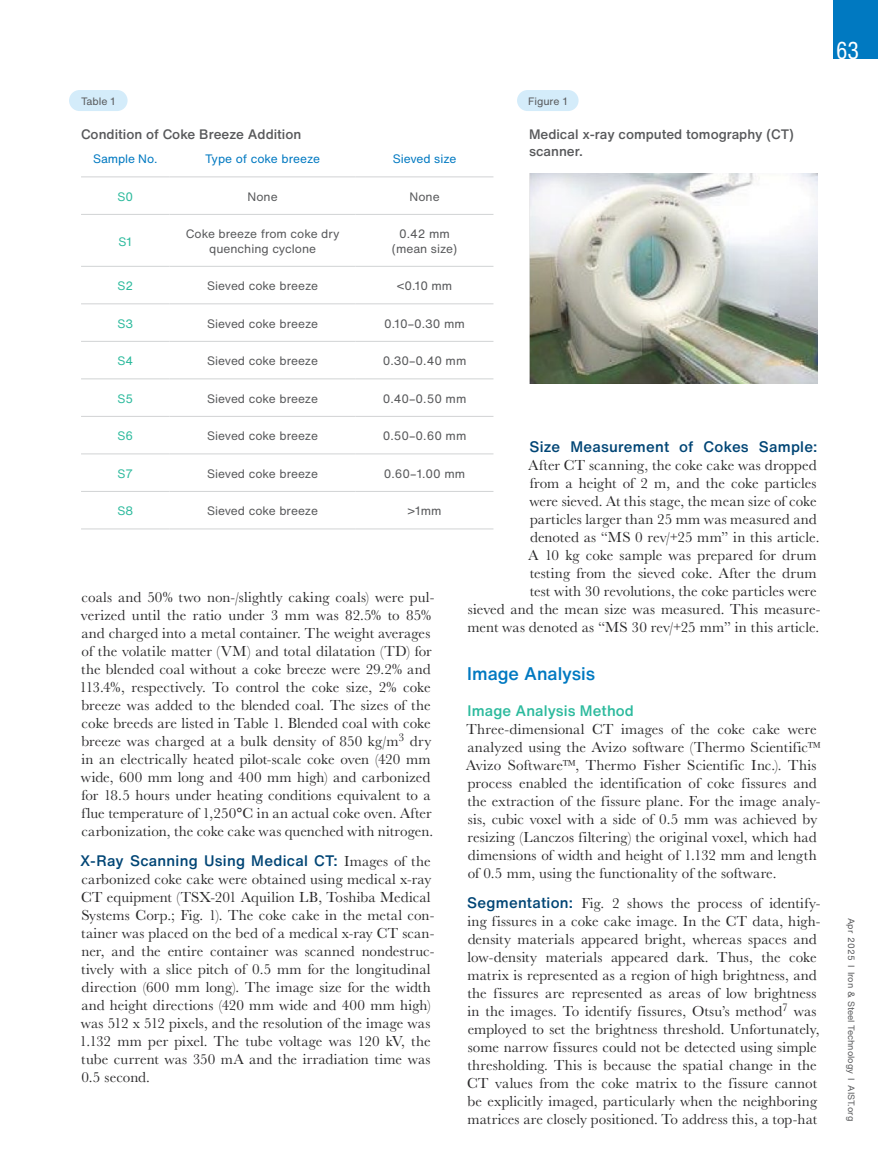
<style>
.page{position:relative;width:878px;height:1175px;background:#fff}
.page>*{position:absolute;margin:0;border:0;box-sizing:border-box;transform-origin:0 0}
.t1{font:24px "Helvetica Now Text Cn";color:#fff}
.t2{font:500 18px "Helvetica Now Text";letter-spacing:-.005em;color:#0079c1}
.t3{font:15px/18px "Baskerville URW";letter-spacing:.005em;color:#292829}
.t4{font:500 15px "Helvetica Now Text";letter-spacing:.015em;color:#004575}
.t5{font:500 15px "Helvetica Now Text";letter-spacing:.005em;color:#2cba9d}
.t6{font:500 13.5px/16.2px "Helvetica Now Text";color:#58595b}
.t7{font:12px/14.4px "Helvetica Now Text";color:#58595b;text-align:center}
.t8{font:12px "Helvetica Now Text";color:#0079c1}
.t9{font:12px "Helvetica Now Text";color:#2cba9d}
.t10{font:10.5px "Helvetica Now Text";color:#58595b}
.t11{font:9px "Helvetica Now Text";color:#58595b}
.s1{font-family:"Helvetica Now Text";font-weight:500;color:#004575}
.s2{font-family:"Baskerville URW";font-weight:400;color:#292829}
</style>
<div class="page">
<div style="left:832px;top:0;width:46px;height:58px;background:#0079c1"></div>
<hr style="left:81px;top:214px;width:89px;height:1px;background:#d1d3d4">
<hr style="left:170px;top:214px;width:186px;height:1px;background:#d1d3d4">
<hr style="left:356px;top:214px;width:137px;height:1px;background:#d1d3d4">
<hr style="left:81px;top:266px;width:89px;height:1px;background:#d1d3d4">
<hr style="left:170px;top:266px;width:186px;height:1px;background:#d1d3d4">
<hr style="left:356px;top:266px;width:137px;height:1px;background:#d1d3d4">
<hr style="left:81px;top:303px;width:89px;height:1px;background:#d1d3d4">
<hr style="left:170px;top:303px;width:186px;height:1px;background:#d1d3d4">
<hr style="left:356px;top:303px;width:137px;height:1px;background:#d1d3d4">
<hr style="left:81px;top:341px;width:89px;height:1px;background:#d1d3d4">
<hr style="left:170px;top:341px;width:186px;height:1px;background:#d1d3d4">
<hr style="left:356px;top:341px;width:137px;height:1px;background:#d1d3d4">
<hr style="left:81px;top:378px;width:89px;height:1px;background:#d1d3d4">
<hr style="left:170px;top:378px;width:186px;height:1px;background:#d1d3d4">
<hr style="left:356px;top:378px;width:137px;height:1px;background:#d1d3d4">
<hr style="left:81px;top:416px;width:89px;height:1px;background:#d1d3d4">
<hr style="left:170px;top:416px;width:186px;height:1px;background:#d1d3d4">
<hr style="left:356px;top:416px;width:137px;height:1px;background:#d1d3d4">
<hr style="left:81px;top:453px;width:89px;height:1px;background:#d1d3d4">
<hr style="left:170px;top:453px;width:186px;height:1px;background:#d1d3d4">
<hr style="left:356px;top:453px;width:137px;height:1px;background:#d1d3d4">
<hr style="left:81px;top:491px;width:89px;height:1px;background:#d1d3d4">
<hr style="left:170px;top:491px;width:186px;height:1px;background:#d1d3d4">
<hr style="left:356px;top:491px;width:137px;height:1px;background:#d1d3d4">
<hr style="left:81px;top:528px;width:89px;height:1px;background:#d1d3d4">
<hr style="left:170px;top:528px;width:186px;height:1px;background:#d1d3d4">
<hr style="left:356px;top:528px;width:137px;height:1px;background:#d1d3d4">
<hr style="left:81px;top:176px;width:89px;height:1px;background:#d1d3d4">
<hr style="left:170px;top:176px;width:186px;height:1px;background:#d1d3d4">
<hr style="left:356px;top:176px;width:137px;height:1px;background:#d1d3d4">
<div style="left:69px;top:90px;width:59px;height:21px;background:#d4ecfa;border-radius:10px"></div>
<img style="left:529px;top:173px;width:288px;height:210px">
<div style="left:517px;top:90px;width:61px;height:21px;background:#d4ecfa;border-radius:10px"></div>
<p class="t10" style="left:81px;top:93px;width:35px">Table 1</p>
<p class="t10" style="left:528px;top:93px;width:41px">Figure 1</p>
<p class="t6" style="left:529px;top:126px;width:266px">Medical x-ray computed tomography (CT) scanner.</p>
<p class="t6" style="left:81px;top:126px;width:222px">Condition of Coke Breeze Addition</p>
<p class="t8" style="left:93px;top:150px;width:66px">Sample No.</p>
<p class="t8" style="left:205px;top:150px;width:116px">Type of coke breeze</p>
<p class="t8" style="left:392px;top:150px;width:65px">Sieved size</p>
<p class="t9" style="left:117px;top:188px;width:17px">S0</p>
<p class="t7" style="left:247px;top:189px;width:32px">None</p>
<p class="t7" style="left:409px;top:189px;width:32px">None</p>
<p class="t9" style="left:119px;top:232px;width:15px">S1</p>
<p class="t7" style="left:186px;top:227px;width:155px">Coke breeze from coke dry quenching cyclone</p>
<p class="t7" style="left:392px;top:227px;width:67px">0.42 mm (mean size)</p>
<p class="t9" style="left:117px;top:277px;width:17px">S2</p>
<p class="t7" style="left:207px;top:278px;width:112px">Sieved coke breeze</p>
<p class="t7" style="left:397px;top:278px;width:57px">&lt;0.10 mm</p>
<p class="t9" style="left:117px;top:314px;width:17px">S3</p>
<p class="t7" style="left:207px;top:316px;width:112px">Sieved coke breeze</p>
<p class="t7" style="left:384px;top:316px;width:82px">0.10–0.30 mm</p>
<p class="t9" style="left:117px;top:352px;width:17px">S4</p>
<p class="t7" style="left:207px;top:353px;width:112px">Sieved coke breeze</p>
<p class="t7" style="left:383px;top:353px;width:85px">0.30–0.40 mm</p>
<p class="t9" style="left:117px;top:389px;width:17px">S5</p>
<p class="t7" style="left:207px;top:391px;width:112px">Sieved coke breeze</p>
<p class="t7" style="left:383px;top:391px;width:85px">0.40–0.50 mm</p>
<p class="t9" style="left:117px;top:427px;width:17px">S6</p>
<p class="t7" style="left:207px;top:428px;width:112px">Sieved coke breeze</p>
<p class="t7" style="left:383px;top:428px;width:85px">0.50–0.60 mm</p>
<p class="t9" style="left:117px;top:464px;width:17px">S7</p>
<p class="t7" style="left:207px;top:466px;width:112px">Sieved coke breeze</p>
<p class="t7" style="left:384px;top:466px;width:83px">0.60–1.00 mm</p>
<p class="t9" style="left:117px;top:502px;width:17px">S8</p>
<p class="t7" style="left:207px;top:503px;width:112px">Sieved coke breeze</p>
<p class="t7" style="left:407px;top:503px;width:35px">&gt;1mm</p>
<p class="t4" style="left:529px;top:435px;width:289px">Size Measurement of Cokes Sample:</p>
<p class="t3" style="left:467px;top:455px;width:354px;text-align:right">After CT scanning, the coke cake was dropped<br>from a height of 2 m, and the coke particles<br>were sieved. At this stage, the mean size of coke<br>particles larger than 25 mm was measured and<br>denoted as “MS 0 rev/+25 mm” in this article.<br>A 10 kg coke sample was prepared for drum<br>testing from the sieved coke. After the drum<br>test with 30 revolutions, the coke particles were<br>sieved and the mean size was measured. This measure&shy;ment was denoted as “MS 30 rev/+25 mm” in this article.</p>
<p class="t2" style="left:467px;top:660px;width:129px">Image Analysis</p>
<p class="t5" style="left:467px;top:699px;width:168px">Image Analysis Method</p>
<p class="t3" style="left:466px;top:719px;width:356px">Three-dimensional CT images of the coke cake were analyzed using the Avizo software (Thermo Scientific™ Avizo Software™, Thermo Fisher Scientific Inc.). This process enabled the identification of coke fissures and the extraction of the fissure plane. For the image analy&shy;sis, cubic voxel with a side of 0.5 mm was achieved by resizing (Lanczos filtering) the original voxel, which had dimensions of width and height of 1.132 mm and length of 0.5 mm, using the functionality of the software.</p>
<p class="t3" style="left:467px;top:893px;width:355px"><span class="s1">Segmentation:</span> Fig. 2 shows the process of identify&shy;ing fissures in a coke cake image. In the CT data, high&shy;density materials appeared bright, whereas spaces and low-density materials appeared dark. Thus, the coke matrix is represented as a region of high brightness, and the fissures are represented as areas of low brightness in the images. To identify fissures, Otsu’s method<sup>7</sup> was employed to set the brightness threshold. Unfortunately, some narrow fissures could not be detected using simple thresholding. This is because the spatial change in the CT values from the coke matrix to the fissure cannot be explicitly imaged, particularly when the neighboring matrices are closely positioned. To address this, a top-hat</p>
<p class="t3" style="left:79px;top:587px;width:356px">coals and 50% two non-/slightly caking coals) were pul&shy;verized until the ratio under 3 mm was 82.5% to 85% and charged into a metal container. The weight averages of the volatile matter (VM) and total dilatation (TD) for the blended coal without a coke breeze were 29.2% and 113.4%, respectively. To control the coke size, 2% coke breeze was added to the blended coal. The sizes of the coke breeds are listed in Table 1. Blended coal with coke breeze was charged at a bulk density of 850 kg/m<sup>3</sup> dry in an electrically heated pilot-scale coke oven (420 mm wide, 600 mm long and 400 mm high) and carbonized for 18.5 hours under heating conditions equivalent to a flue temperature of 1,250°C in an actual coke oven. After carbonization, the coke cake was quenched with nitrogen.</p>
<p class="t4" style="left:80px;top:849px;width:352px">X-Ray Scanning Using Medical CT: <span class="s2">Images of the</span></p>
<p class="t3" style="left:79px;top:869px;width:356px">carbonized coke cake were obtained using medical x-ray CT equipment (TSX-201 Aquilion LB, Toshiba Medical Systems Corp.; Fig. 1). The coke cake in the metal con&shy;tainer was placed on the bed of a medical x-ray CT scan&shy;ner, and the entire container was scanned nondestruc&shy;tively with a slice pitch of 0.5 mm for the longitudinal direction (600 mm long). The image size for the width and height directions (420 mm wide and 400 mm high) was 512 x 512 pixels, and the resolution of the image was 1.132 mm per pixel. The tube voltage was 120 kV, the tube current was 350 mA and the irradiation time was 0.5 second.</p>
<h1 class="t1" style="left:836px;top:34px;width:24px">63</h1>
<p class="t11" style="left:858px;top:917px;width:205px;rotate:90deg">Apr 2025 I Iron &amp; Steel Technology I AIST.org</p>
</div>
